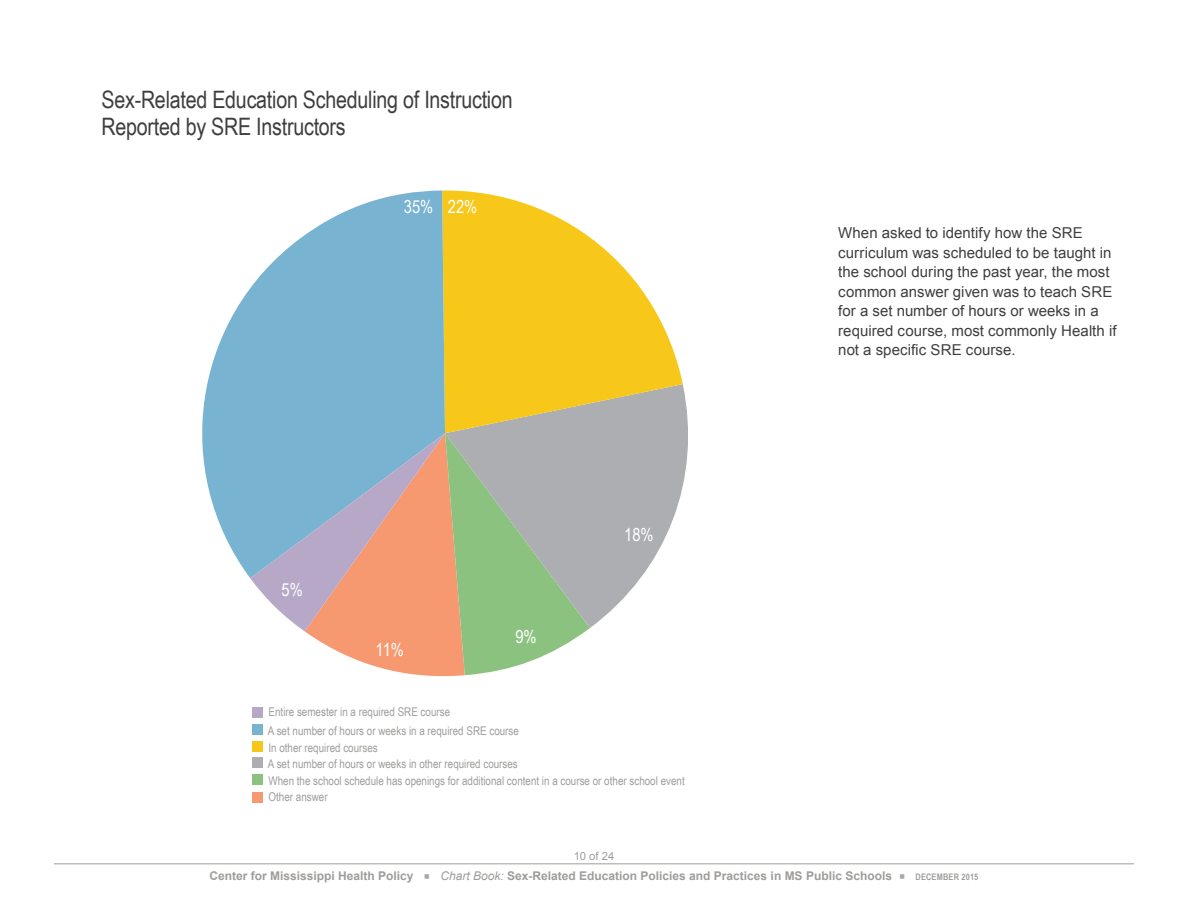
<style>
.page{position:relative;width:1188px;height:918px;background:#fff}
.page>*{position:absolute;margin:0;border:0;box-sizing:border-box;transform-origin:0 0}
.Chart_Titles{font:24px "Arial Narrow";letter-spacing:-.01em;color:#3e3e3f}
.Chart_Axis_Labels{font:18px "Arial Narrow";color:#fff}
.Body_Copy{font:15px/19.5px "Arial";letter-spacing:.005em;color:#3e3e3f}
.Key_Labels_for_Chart{font:12px "Arial Narrow";color:#9f9d9b}
.t1{font:700 12px "Arial";color:#9f9d9b}
.t2{font:11.25px "Arial";color:#9f9d9b}
.t3{font:700 9px "Arial Narrow";letter-spacing:.02em;color:#9f9d9b}
.s1{font-weight:400;font-style:italic}
</style>
<div class="page">
<hr style="left:54px;top:863px;width:1080px;height:1px;background:#9f9d9b">
<svg style="left:590px;top:386px;width:98px;height:242px;fill:#adaeb2"></svg>
<svg style="left:442px;top:190px;width:241px;height:243px;fill:#f7c71a"></svg>
<svg style="left:202px;top:191px;width:243px;height:387px;fill:#78b3d1"></svg>
<svg style="left:250px;top:433px;width:340px;height:244px;background:#b8b5a8"></svg>
<div style="left:252px;top:724px;width:11px;height:11px;background:#78b3d1"></div>
<div style="left:252px;top:741px;width:11px;height:11px;background:#f7c61a"></div>
<div style="left:252px;top:757px;width:11px;height:11px;background:#adaeb2"></div>
<div style="left:252px;top:774px;width:11px;height:11px;background:#8dc180"></div>
<div style="left:252px;top:792px;width:11px;height:11px;background:#f79970"></div>
<div style="left:252px;top:707px;width:11px;height:10px;background:#b8a8c7"></div>
<p class="Chart_Titles" style="left:102px;top:82px;width:413px">Sex-Related Education Scheduling of Instruction</p>
<p class="Chart_Titles" style="left:102px;top:109px;width:246px">Reported by SRE Instructors</p>
<p class="Chart_Axis_Labels" style="left:404px;top:193px;width:31px">35%</p>
<p class="Chart_Axis_Labels" style="left:416px;top:193px;width:63px">43% 22%</p>
<p class="Chart_Axis_Labels" style="left:282px;top:576px;width:23px">5%</p>
<p class="Chart_Axis_Labels" style="left:376px;top:636px;width:30px">11%</p>
<p class="Key_Labels_for_Chart" style="left:269px;top:703px;width:183px">Entire semester in a required SRE course</p>
<p class="Chart_Axis_Labels" style="left:515px;top:624px;width:23px">9%</p>
<p class="Chart_Axis_Labels" style="left:641px;top:514px;width:23px">5%</p>
<p class="Chart_Axis_Labels" style="left:624px;top:522px;width:31px">18%</p>
<p class="Key_Labels_for_Chart" style="left:268px;top:722px;width:253px">A set number of hours or weeks in a required SRE course</p>
<p class="Key_Labels_for_Chart" style="left:268px;top:739px;width:111px">In other required courses</p>
<p class="Key_Labels_for_Chart" style="left:268px;top:755px;width:251px">A set number of hours or weeks in other required courses</p>
<p class="Key_Labels_for_Chart" style="left:268px;top:772px;width:418px">When the school schedule has openings for additional content in a course or other school event</p>
<p class="Key_Labels_for_Chart" style="left:269px;top:788px;width:61px">Other answer</p>
<p class="t2" style="left:574px;top:848px;width:42px">10 of 24</p>
<p class="Body_Copy" style="left:838px;top:223px;width:280px">When asked to identify how the SRE curriculum was scheduled to be taught in the school during the past year, the most common answer given was to teach SRE for a set number of hours or weeks in a required course, most commonly Health if not a specific SRE course.</p>
<p class="t1" style="left:210px;top:868px;width:206px">Center for Mississippi Health Policy</p>
<p class="t1" style="left:441px;top:868px;width:453px"><span class="s1">Chart Book:</span> Sex-Related Education Policies and Practices in MS Public Schools</p>
<p class="t3" style="left:916px;top:870px;width:64px">DECEMBER 2015</p>
</div>
